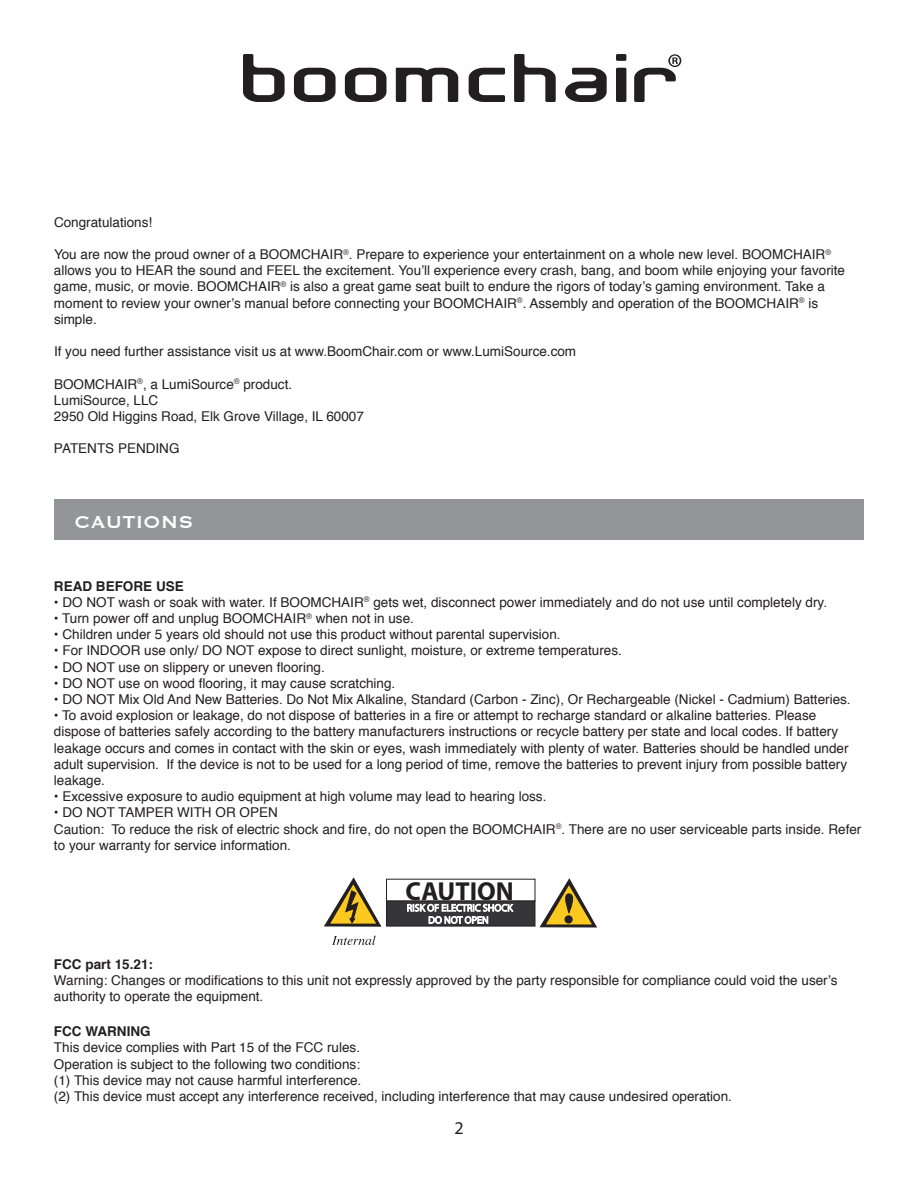
<style>
.page{position:relative;width:918px;height:1188px;background:#fff}
.page>*{position:absolute;margin:0;border:0;box-sizing:border-box;transform-origin:0 0}
.t1{font:700 26.1px "Myriad";color:#231f20}
.t2{font:22.5px "Copperplate";color:#fff}
.t3{font:18px "Myriad Pro";color:#231f20}
.t4{font:13.5px/16.2px "Helvetica";color:#231f20}
.t5{font:700 13.5px "Helvetica";color:#231f20}
</style>
<div class="page">
<svg style="left:539px;top:878px;width:58px;height:49px"></svg>
<div style="left:565px;top:916px;width:7px;height:7px;background:#231f20;border-radius:50%"></div>
<div style="left:565px;top:915px;width:8px;height:8px;border:1px solid #231f20;border-radius:50%"></div>
<div style="left:386px;top:901px;width:149px;height:25px;background:#363539;border:1px solid #231f20"></div>
<svg style="left:407px;top:903px;width:107px;height:23px"></svg>
<svg style="left:324px;top:878px;width:58px;height:49px"></svg>
<svg style="left:332px;top:936px;width:44px;height:9px"></svg>
<div style="left:54px;top:500px;width:810px;height:40px;background:#939598"></div>
<svg style="left:243px;top:54px;width:438px;height:48px"></svg>
<p class="t4" style="left:54px;top:214px;width:100px">Congratulations!</p>
<p class="t4" style="left:54px;top:247px;width:793px">You are now the proud owner of a BOOMCHAIR<sup>®</sup>. Prepare to experience your entertainment on a whole new level. BOOMCHAIR<sup>® </sup>allows you to HEAR the sound and FEEL the excitement. You’ll experience every crash, bang, and boom while enjoying your favorite game, music, or movie. BOOMCHAIR<sup>®</sup> is also a great game seat built to endure the rigors of today’s gaming environment. Take a moment to review your owner’s manual before connecting your BOOMCHAIR<sup>®</sup>. Assembly and operation of the BOOMCHAIR<sup>®</sup> is simple.</p>
<p class="t4" style="left:54px;top:344px;width:524px">If you need further assistance visit us at www.BoomChair.com or www.LumiSource.com</p>
<p class="t4" style="left:54px;top:376px;width:311px">BOOMCHAIR<sup>®</sup>, a LumiSource<sup>®</sup> product.<br>LumiSource, LLC<br>2950 Old Higgins Road, Elk Grove Village, IL 60007</p>
<p class="t4" style="left:54px;top:441px;width:127px">PATENTS PENDING</p>
<h2 class="t2" style="left:75px;top:508px;width:120px">CAUTIONS</h2>
<p class="t5" style="left:54px;top:575px;width:131px">READ BEFORE USE</p>
<p class="t4" style="left:54px;top:594px;width:775px">• DO NOT wash or soak with water. If BOOMCHAIR<sup>®</sup> gets wet, disconnect power immediately and do not use until completely dry.</p>
<p class="t4" style="left:54px;top:611px;width:361px">• Turn power off and unplug BOOMCHAIR<sup>®</sup> when not in use.</p>
<p class="t4" style="left:54px;top:627px;width:508px">• Children under 5 years old should not use this product without parental supervision.</p>
<p class="t4" style="left:54px;top:643px;width:569px">• For INDOOR use only/ DO NOT expose to direct sunlight, moisture, or extreme temperatures.</p>
<p class="t4" style="left:54px;top:659px;width:272px">• DO NOT use on slippery or uneven flooring.</p>
<p class="t4" style="left:54px;top:675px;width:343px">• DO NOT use on wood flooring, it may cause scratching.</p>
<p class="t4" style="left:54px;top:692px;width:798px">• DO NOT Mix Old And New Batteries. Do Not Mix Alkaline, Standard (Carbon - Zinc), Or Rechargeable (Nickel - Cadmium) Batteries.</p>
<p class="t4" style="left:54px;top:708px;width:796px">• To avoid explosion or leakage, do not dispose of batteries in a fire or attempt to recharge standard or alkaline batteries. Please dispose of batteries safely according to the battery manufacturers instructions or recycle battery per state and local codes. If battery leakage occurs and comes in contact with the skin or eyes, wash immediately with plenty of water. Batteries should be handled under adult supervision. If the device is not to be used for a long period of time, remove the batteries to prevent injury from possible battery leakage.</p>
<p class="t4" style="left:54px;top:789px;width:494px">• Excessive exposure to audio equipment at high volume may lead to hearing loss.</p>
<p class="t4" style="left:54px;top:805px;width:809px">• DO NOT TAMPER WITH OR OPEN<br>Caution: To reduce the risk of electric shock and fire, do not open the BOOMCHAIR<sup>®</sup>. There are no user serviceable parts inside. Refer to your warranty for service information.</p>
<h1 class="t1" style="left:406px;top:877px;width:110px">CAUTION</h1>
<p class="t5" style="left:54px;top:953px;width:101px">FCC part 15.21:</p>
<p class="t4" style="left:54px;top:972px;width:785px">Warning: Changes or modifications to this unit not expressly approved by the party responsible for compliance could void the user’s authority to operate the equipment.</p>
<p class="t5" style="left:54px;top:1020px;width:98px">FCC WARNING</p>
<p class="t4" style="left:54px;top:1040px;width:680px">This device complies with Part 15 of the FCC rules.<br>Operation is subject to the following two conditions:<br>(1) This device may not cause harmful interference.<br>(2) This device must accept any interference received, including interference that may cause undesired operation.</p>
<h3 class="t3" style="left:454px;top:1117px;width:11px">2</h3>
</div>
